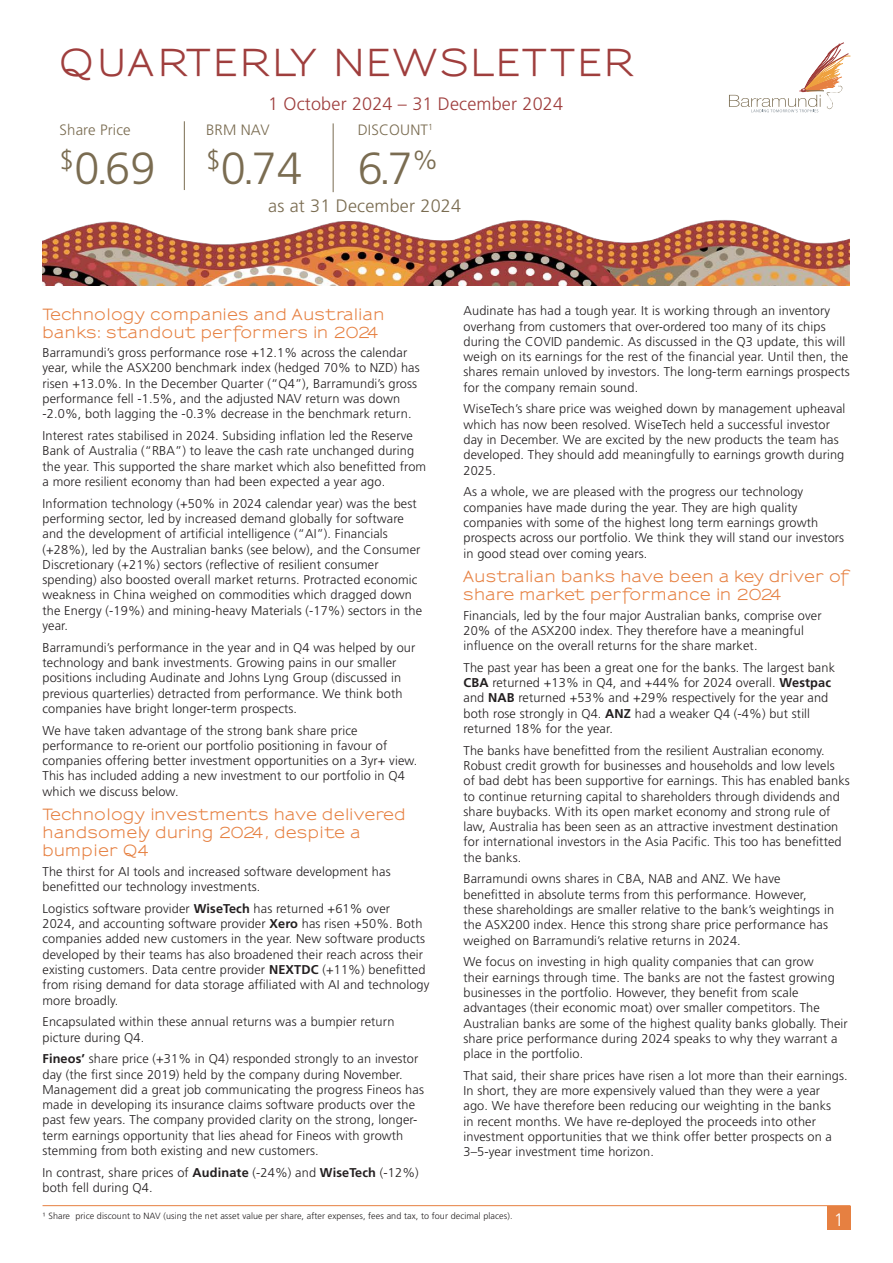
<style>
.page{position:relative;width:893px;height:1263px;background:#fff}
.page>*{position:absolute;margin:0;border:0;box-sizing:border-box;transform-origin:0 0}
.t1{font:300 45px "Frutiger LT Std";color:#7a6c51}
.t2{font:700 36px "Sansumi";letter-spacing:.045em;color:#9f3e3d}
.t3{font:300 18px "Frutiger LT Std";letter-spacing:.01em;color:#9f3e3d}
.t4{font:300 18px "Frutiger LT Std";letter-spacing:.01em;color:#7a6c51}
.t5{font:300 18px "Frutiger LT Std";color:#fff}
.t6{font:700 15px/18px "Sansumi";letter-spacing:.05em;color:#e68041}
.t7{font:300 15px "Frutiger LT Std";letter-spacing:.01em;color:#7a6c51}
.t8{font:300 12.75px/15.3px "Frutiger LT Std";letter-spacing:.01em;color:#231f20}
.t9{font:300 9px "Frutiger LT Std";letter-spacing:.01em;color:#231f20}
.s1{font-weight:700}
</style>
<div class="page">
<hr style="left:43px;top:1205px;width:807px;height:1px;background:#e68041">
<div style="left:827px;top:1206px;width:23px;height:23px;background:#e68041"></div>
<hr style="left:333px;top:123px;width:1px;height:69px;background:#7a6c51">
<hr style="left:184px;top:121px;width:1px;height:69px;background:#7a6c51">
<svg style="left:729px;top:42px;width:122px;height:70px"></svg>
<img style="left:43px;top:220px;width:807px;height:66px">
<h2 class="t2" style="left:60px;top:43px;width:574px">QUARTERLY NEWSLETTER</h2>
<p class="t7" style="left:60px;top:121px;width:73px">Share Price</p>
<h1 class="t1" style="left:60px;top:143px;width:98px"><sup>$</sup>0.69</h1>
<h3 class="t3" style="left:268px;top:93px;width:296px">1 October 2024 – 31 December 2024</h3>
<p class="t7" style="left:206px;top:121px;width:65px">BRM NAV</p>
<p class="t7" style="left:358px;top:121px;width:77px">DISCOUNT<sup>1</sup></p>
<h1 class="t1" style="left:206px;top:143px;width:234px"><sup>$</sup>0.74 6.7<sup>%</sup></h1>
<h3 class="t4" style="left:268px;top:196px;width:194px">as at 31 December 2024</h3>
<p class="t6" style="left:43px;top:306px;width:343px">Technology companies and Australian banks: standout performers in 2024</p>
<p class="t8" style="left:43px;top:345px;width:379px">Barramundi’s gross performance rose +12.1% across the calendar year, while the ASX200 benchmark index (hedged 70% to NZD) has risen +13.0%. In the December Quarter (“Q4”), Barramundi’s gross performance fell -1.5%, and the adjusted NAV return was down -2.0%, both lagging the -0.3% decrease in the benchmark return.</p>
<p class="t8" style="left:43px;top:428px;width:385px">Interest rates stabilised in 2024. Subsiding inflation led the Reserve Bank of Australia (“RBA”) to leave the cash rate unchanged during the year. This supported the share market which also benefitted from a more resilient economy than had been expected a year ago.</p>
<p class="t8" style="left:43px;top:496px;width:381px">Information technology (+50% in 2024 calendar year) was the best performing sector, led by increased demand globally for software and the development of artificial intelligence (“AI”). Financials (+28%), led by the Australian banks (see below), and the Consumer Discretionary (+21%) sectors (reflective of resilient consumer spending) also boosted overall market returns. Protracted economic weakness in China weighed on commodities which dragged down the Energy (-19%) and mining-heavy Materials (-17%) sectors in the year.</p>
<p class="t8" style="left:43px;top:640px;width:374px">Barramundi’s performance in the year and in Q4 was helped by our technology and bank investments. Growing pains in our smaller positions including Audinate and Johns Lyng Group (discussed in previous quarterlies) detracted from performance. We think both companies have bright longer-term prospects.</p>
<p class="t8" style="left:43px;top:723px;width:376px">We have taken advantage of the strong bank share price performance to re-orient our portfolio positioning in favour of companies offering better investment opportunities on a 3yr+ view.<br>This has included adding a new investment to our portfolio in Q4 which we discuss below.</p>
<p class="t6" style="left:43px;top:806px;width:364px">Technology investments have delivered handsomely during 2024, despite a bumpier Q4</p>
<p class="t8" style="left:43px;top:864px;width:350px">The thirst for AI tools and increased software development has benefitted our technology investments.</p>
<p class="t8" style="left:43px;top:901px;width:388px">Logistics software provider <span class="s1">WiseTech</span> has returned +61% over<br>2024, and accounting software provider <span class="s1">Xero</span> has risen +50%. Both companies added new customers in the year. New software products developed by their teams has also broadened their reach across their existing customers. Data centre provider <span class="s1">NEXTDC</span> (+11%) benefitted from rising demand for data storage affiliated with AI and technology more broadly.</p>
<p class="t8" style="left:43px;top:1014px;width:353px">Encapsulated within these annual returns was a bumpier return picture during Q4.</p>
<p class="t8" style="left:43px;top:1051px;width:383px"><span class="s1">Fineos’</span> share price (+31% in Q4) responded strongly to an investor day (the first since 2019) held by the company during November.<br>Management did a great job communicating the progress Fineos has made in developing its insurance claims software products over the past few years. The company provided clarity on the strong, longer&shy;term earnings opportunity that lies ahead for Fineos with growth stemming from both existing and new customers.</p>
<p class="t8" style="left:43px;top:1165px;width:378px">In contrast, share prices of <span class="s1">Audinate</span> (-24%) and <span class="s1">WiseTech</span> (-12%) both fell during Q4.</p>
<p class="t8" style="left:463px;top:303px;width:388px">Audinate has had a tough year. It is working through an inventory overhang from customers that over-ordered too many of its chips during the COVID pandemic. As discussed in the Q3 update, this will weigh on its earnings for the rest of the financial year. Until then, the shares remain unloved by investors. The long-term earnings prospects for the company remain sound.</p>
<p class="t8" style="left:463px;top:402px;width:383px">WiseTech’s share price was weighed down by management upheaval which has now been resolved. WiseTech held a successful investor day in December. We are excited by the new products the team has developed. They should add meaningfully to earnings growth during 2025.</p>
<p class="t8" style="left:463px;top:484px;width:382px">As a whole, we are pleased with the progress our technology companies have made during the year. They are high quality companies with some of the highest long term earnings growth prospects across our portfolio. We think they will stand our investors in good stead over coming years.</p>
<p class="t6" style="left:463px;top:568px;width:387px">Australian banks have been a key driver of share market performance in 2024</p>
<p class="t8" style="left:463px;top:608px;width:360px">Financials, led by the four major Australian banks, comprise over<br>20% of the ASX200 index. They therefore have a meaningful influence on the overall returns for the share market.</p>
<p class="t8" style="left:463px;top:660px;width:373px">The past year has been a great one for the banks. The largest bank <span class="s1">CBA</span> returned +13% in Q4, and +44% for 2024 overall. <span class="s1">Westpac </span>and <span class="s1">NAB</span> returned +53% and +29% respectively for the year and both rose strongly in Q4. <span class="s1">ANZ</span> had a weaker Q4 (-4%) but still returned 18% for the year.</p>
<p class="t8" style="left:463px;top:743px;width:388px">The banks have benefitted from the resilient Australian economy.<br>Robust credit growth for businesses and households and low levels<br>of bad debt has been supportive for earnings. This has enabled banks to continue returning capital to shareholders through dividends and share buybacks. With its open market economy and strong rule of law, Australia has been seen as an attractive investment destination for international investors in the Asia Pacific. This too has benefitted the banks.</p>
<p class="t8" style="left:463px;top:871px;width:372px">Barramundi owns shares in CBA, NAB and ANZ. We have benefitted in absolute terms from this performance. However, these shareholdings are smaller relative to the bank’s weightings in the ASX200 index. Hence this strong share price performance has weighed on Barramundi’s relative returns in 2024.</p>
<p class="t8" style="left:463px;top:954px;width:386px">We focus on investing in high quality companies that can grow<br>their earnings through time. The banks are not the fastest growing businesses in the portfolio. However, they benefit from scale advantages (their economic moat) over smaller competitors. The Australian banks are some of the highest quality banks globally. Their share price performance during 2024 speaks to why they warrant a place in the portfolio.</p>
<p class="t8" style="left:463px;top:1068px;width:386px">That said, their share prices have risen a lot more than their earnings.<br>In short, they are more expensively valued than they were a year<br>ago. We have therefore been reducing our weighting in the banks<br>in recent months. We have re-deployed the proceeds into other investment opportunities that we think offer better prospects on a 3–5-year investment time horizon.</p>
<p class="t9" style="left:43px;top:1211px;width:472px">¹ Share price discount to NAV (using the net asset value per share, after expenses, fees and tax, to four decimal places).</p>
<h3 class="t5" style="left:834px;top:1209px;width:12px">1</h3>
</div>
